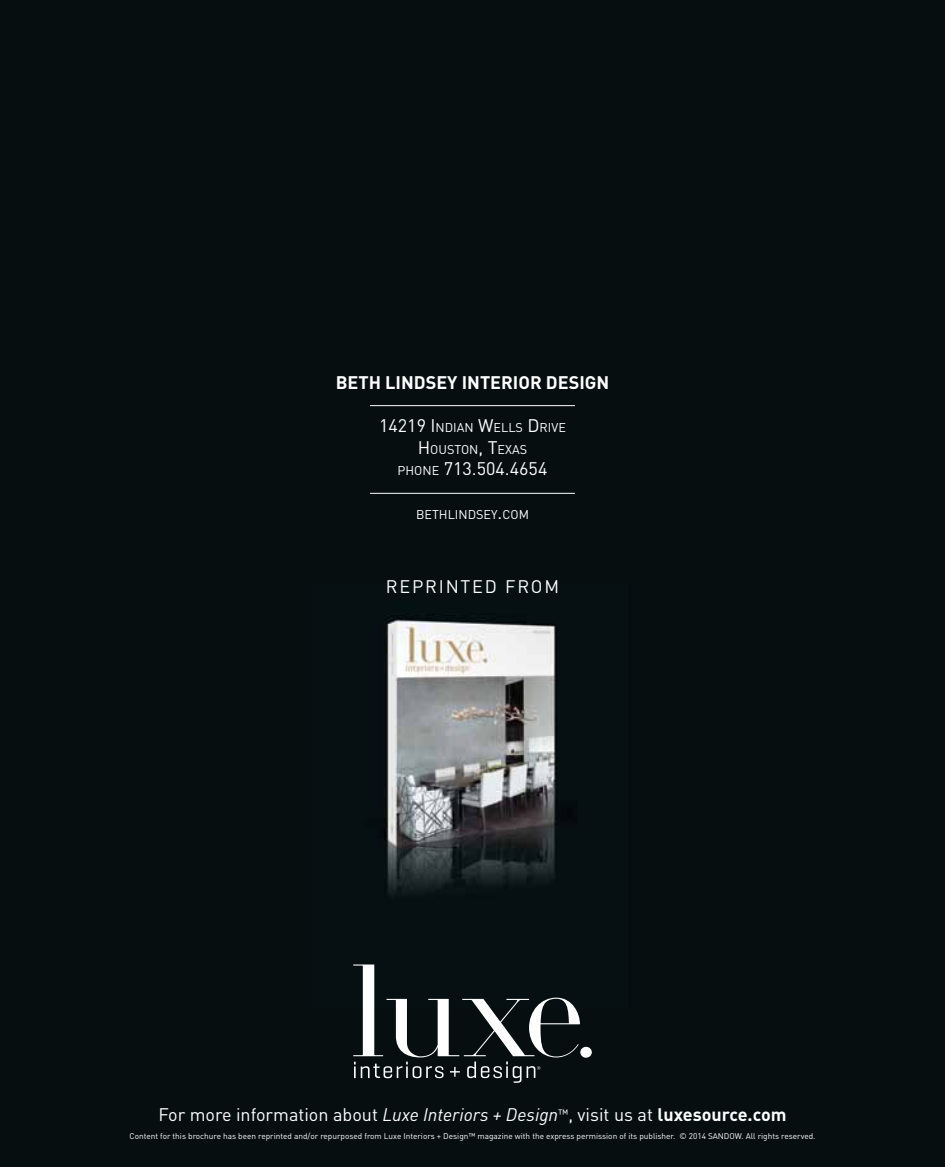
<style>
.page{position:relative;width:945px;height:1167px;background:#fff}
.page>*{position:absolute;margin:0;border:0;box-sizing:border-box;transform-origin:0 0}
.t1{font:18px "DIN";color:#fff}
.t2{font:700 18px "DIN";color:#fff}
.t3{font:18px "DIN";color:#fff}
.t4{font:18px "DIN";letter-spacing:.1em;color:#fff}
.t5{font:12.6px/21.6px "DIN";color:#fff;text-align:center}
.t6{font:8.25px "DIN";color:#fff}
.s1{font-size:18px}
.s2{font-size:12.6px}
.s3{font-style:italic}
.s4{font-weight:700}
</style>
<div class="page">
<div style="left:0;top:0;width:945px;height:1166px;background:#060e10"></div>
<img style="left:385px;top:619px;width:172px;height:277px">
<svg style="left:353px;top:964px;width:239px;height:118px"></svg>
<hr style="left:370px;top:405px;width:205px;height:1px;background:#fff">
<hr style="left:370px;top:493px;width:205px;height:1px;background:#fff">
<h1 class="t2" style="left:336px;top:371px;width:275px">BETH LINDSEY INTERIOR DESIGN</h1>
<h2 class="t5" style="left:379px;top:416px;width:188px"><span class="s1">14219 I</span>NDIAN <span class="s1">W</span>ELLS <span class="s1">D</span> RIVE<br><span class="s1">H</span>OUSTON<span class="s1">, T</span>EXAS</h2>
<h1 class="t3" style="left:398px;top:457px;width:151px"><span class="s2">PH ONE</span> 713.504.4654</h1>
<h2 class="t5" style="left:416px;top:503px;width:114px">BETH LI NDSEY<span class="s1">.</span>COM</h2>
<h1 class="t4" style="left:386px;top:575px;width:175px">reprinted from</h1>
<h1 class="t1" style="left:158px;top:1103px;width:630px">For more information about <span class="s3">Luxe Interiors + Design</span><sup>™</sup>, visit us at <span class="s4">luxesource.com</span></h1>
<p class="t6" style="left:130px;top:1131px;width:688px">Content for this brochure has been reprinted and/or repurposed from Luxe Interiors + Design™ magazine with the express permission of its publisher. © 2014 SANDOW. All rights reserved.</p>
</div>
